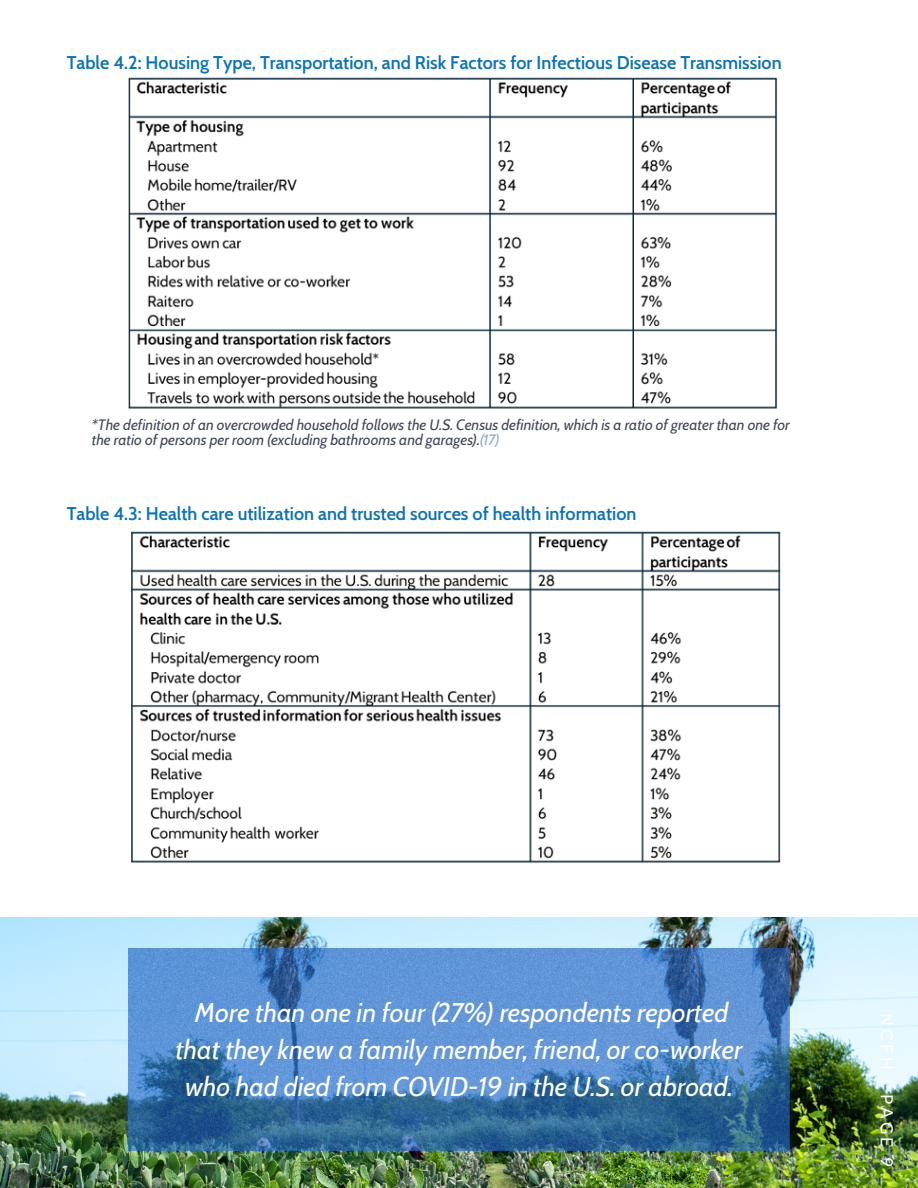
<style>
.page{position:relative;width:918px;height:1188px;background:#fff}
.page>*{position:absolute;margin:0;border:0;box-sizing:border-box;transform-origin:0 0}
.t1{font:italic 27px/37.2px "Cabin";color:#fff;text-align:center}
.t2{font:600 18px "Cabin";color:#0872ba}
.t3{font:16.8px "Lato";letter-spacing:.19em;color:#fff}
.t4{font:italic 15px/14.7px "Cabin";color:#3d465a}
.s1{color:#88acce}
</style>
<div class="page">
<img style="left:0;top:917px;width:918px;height:271px">
<img style="left:128px;top:949px;width:662px;height:201px">
<img style="left:128px;top:77px;width:649px;height:332px">
<img style="left:132px;top:531px;width:649px;height:332px">
<p class="t2" style="left:67px;top:52px;width:716px">Table 4.2: Housing Type, Transportation, and Risk Factors for Infectious Disease Transmission</p>
<p class="t4" style="left:92px;top:417px;width:700px">*The definition of an overcrowded household follows the U.S. Census definition, which is a ratio of greater than one for the ratio of persons per room (excluding bathrooms and garages).<span class="s1">(17)</span></p>
<p class="t2" style="left:67px;top:502px;width:571px">Table 4.3: Health care utilization and trusted sources of health information</p>
<p class="t1" style="left:175px;top:994px;width:569px">More than one in four (27%) respondents reported that they knew a family member, friend, or co-worker who had died from COVID-19 in the U.S. or abroad.</p>
<p class="t3" style="left:897px;top:1013px;width:155px;rotate:90deg">NCFH | PAGE 9</p>
<p class="t3" style="left:897px;top:1158px;width:11px;rotate:90deg">6</p>
</div>
